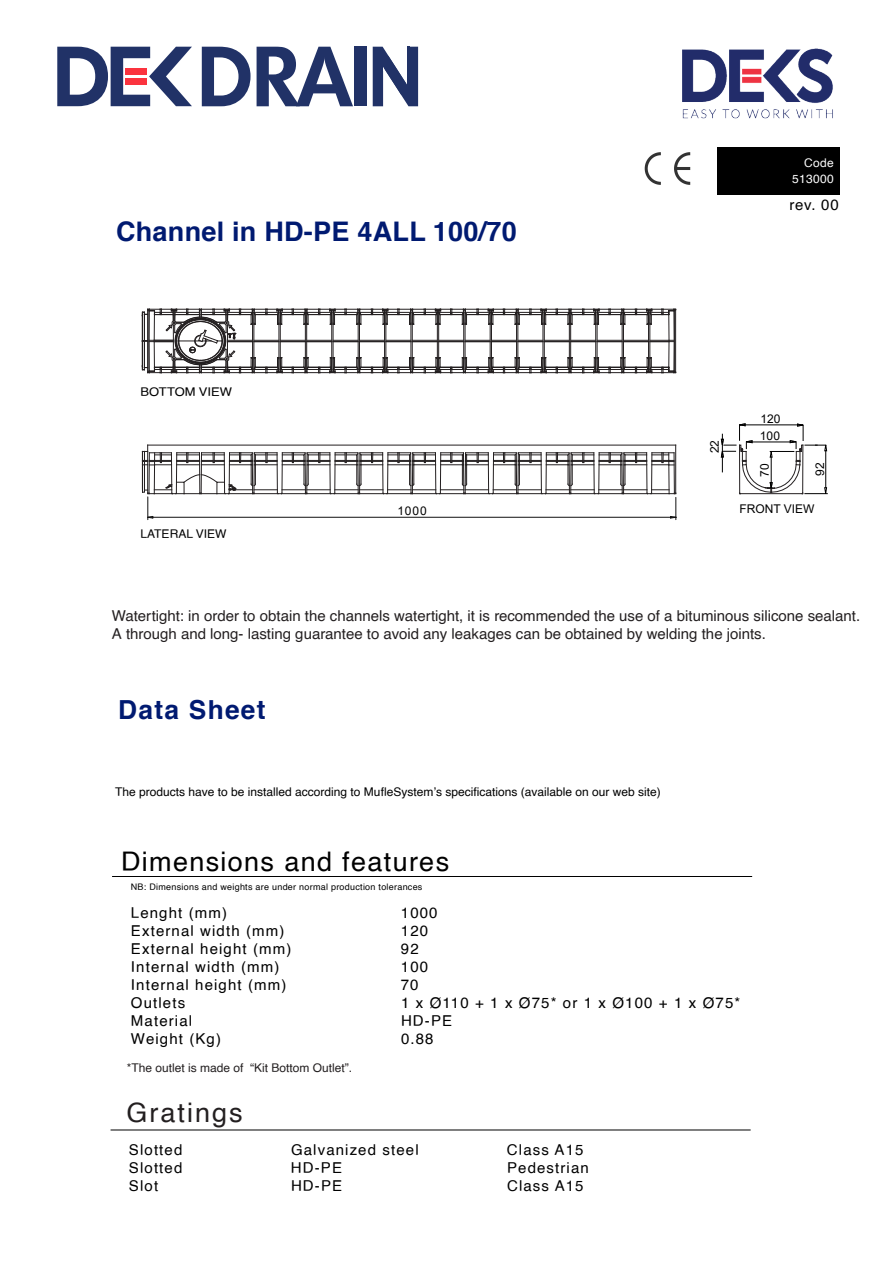
<style>
.page{position:relative;width:893px;height:1263px;background:#fff}
.page>*{position:absolute;margin:0;border:0;box-sizing:border-box;transform-origin:0 0}
.t1{font:700 27px "Helvetica";letter-spacing:.01em;color:#001a71}
.t2{font:27px "Helvetica";letter-spacing:.05em;color:#000}
.t3{font:27px "Helvetica";letter-spacing:.075em;color:#231f20}
.t4{font:700 26.25px "Helvetica";letter-spacing:.05em;color:#001a71}
.t5{font:15px "Helvetica";letter-spacing:.075em;color:#000}
.t6{font:15px/18px "Helvetica";color:#231f20}
.t7{font:12px "Helvetica";color:#000}
.t8{font:12px "Helvetica";color:#231f20}
.t9{font:12px/17.1px "Arial";color:#000}
.t10{font:12px/16.5px "Helvetica";letter-spacing:.03em;color:#fff;text-align:right}
.t11{font:12px "Helvetica";color:#000;scale:1.08 1}
.t12{font:9px "Helvetica";letter-spacing:.03em;color:#000}
</style>
<div class="page">
<div style="left:718px;top:147px;width:122px;height:48px;background:#000"></div>
<hr style="left:112px;top:876px;width:640px;height:1px;background:#000">
<img style="left:644px;top:152px;width:47px;height:33px">
<hr style="left:111px;top:1130px;width:639px;height:1px;background:#000">
<svg style="left:142px;top:308px;width:534px;height:212px"></svg>
<svg style="left:720px;top:423px;width:107px;height:72px"></svg>
<img style="left:682px;top:48px;width:151px;height:71px">
<svg style="left:202px;top:47px;width:48px;height:59px"></svg>
<svg style="left:256px;top:47px;width:97px;height:59px"></svg>
<div style="left:354px;top:47px;width:12px;height:59px;background:#213267"></div>
<svg style="left:373px;top:47px;width:45px;height:59px"></svg>
<hr style="left:407px;top:47px;width:3px;height:47px;background:#213267">
<svg style="left:57px;top:47px;width:135px;height:59px"></svg>
<p class="t10" style="left:792px;top:155px;width:43px">Code<br>513000</p>
<h1 class="t1" style="left:116px;top:210px;width:402px">Channel in HD-PE 4ALL 100/70</h1>
<p class="t11" style="left:140px;top:383px;width:86px">BOTTOM VIEW</p>
<p class="t7" style="left:140px;top:525px;width:88px">LATERAL VIEW</p>
<p class="t9" style="left:397px;top:502px;width:31px">1000</p>
<p class="t5" style="left:789px;top:194px;width:51px">rev. 00</p>
<p class="t9" style="left:706px;top:453px;width:15px;rotate:-90deg">22</p>
<p class="t9" style="left:760px;top:410px;width:22px">120<br>100</p>
<p class="t9" style="left:755px;top:477px;width:15px;rotate:-90deg">70</p>
<p class="t9" style="left:811px;top:476px;width:15px;rotate:-90deg">92</p>
<p class="t9" style="left:739px;top:501px;width:77px">FRONT VIEW</p>
<p class="t6" style="left:112px;top:607px;width:749px">Watertight: in order to obtain the channels watertight, it is recommended the use of a bituminous silicone sealant.<br>A through and long- lasting guarantee to avoid any leakages can be obtained by welding the joints.</p>
<h2 class="t4" style="left:118px;top:688px;width:149px">Data Sheet</h2>
<p class="t7" style="left:115px;top:783px;width:547px">The products have to be installed according to MufleSystem’s specifications (available on our web site)</p>
<h1 class="t2" style="left:121px;top:840px;width:329px">Dimensions and features</h1>
<p class="t12" style="left:131px;top:880px;width:293px">NB: Dimensions and weights are under normal production tolerances</p>
<p class="t5" style="left:131px;top:902px;width:98px">Lenght (mm)</p>
<p class="t5" style="left:401px;top:902px;width:38px">1000</p>
<p class="t5" style="left:131px;top:920px;width:155px">External width (mm)</p>
<p class="t5" style="left:401px;top:920px;width:29px">120</p>
<p class="t5" style="left:131px;top:938px;width:162px">External height (mm)</p>
<p class="t5" style="left:401px;top:938px;width:19px">92</p>
<p class="t5" style="left:131px;top:956px;width:150px">Internal width (mm)</p>
<p class="t5" style="left:401px;top:956px;width:29px">100</p>
<p class="t5" style="left:131px;top:974px;width:157px">Internal height (mm)</p>
<p class="t5" style="left:401px;top:974px;width:19px">70</p>
<p class="t5" style="left:131px;top:992px;width:56px">Outlets</p>
<p class="t5" style="left:401px;top:992px;width:341px">1 x Ø110 + 1 x Ø75* or 1 x Ø100 + 1 x Ø75*</p>
<p class="t5" style="left:131px;top:1010px;width:63px">Material</p>
<p class="t5" style="left:401px;top:1010px;width:53px">HD-PE</p>
<p class="t5" style="left:131px;top:1028px;width:92px">Weight (Kg)</p>
<p class="t5" style="left:401px;top:1028px;width:34px">0.88</p>
<p class="t8" style="left:127px;top:1059px;width:227px">*The outlet is made of “Kit Bottom Outlet”.</p>
<h1 class="t3" style="left:126px;top:1092px;width:118px">Gratings</h1>
<p class="t5" style="left:129px;top:1139px;width:55px">Slotted</p>
<p class="t5" style="left:291px;top:1139px;width:129px">Galvanized steel</p>
<p class="t5" style="left:507px;top:1139px;width:78px">Class A15</p>
<p class="t5" style="left:129px;top:1157px;width:55px">Slotted</p>
<p class="t5" style="left:291px;top:1157px;width:53px">HD-PE</p>
<p class="t5" style="left:507px;top:1157px;width:83px">Pedestrian</p>
<p class="t5" style="left:129px;top:1175px;width:31px">Slot</p>
<p class="t5" style="left:291px;top:1175px;width:53px">HD-PE</p>
<p class="t5" style="left:507px;top:1175px;width:78px">Class A15</p>
</div>
